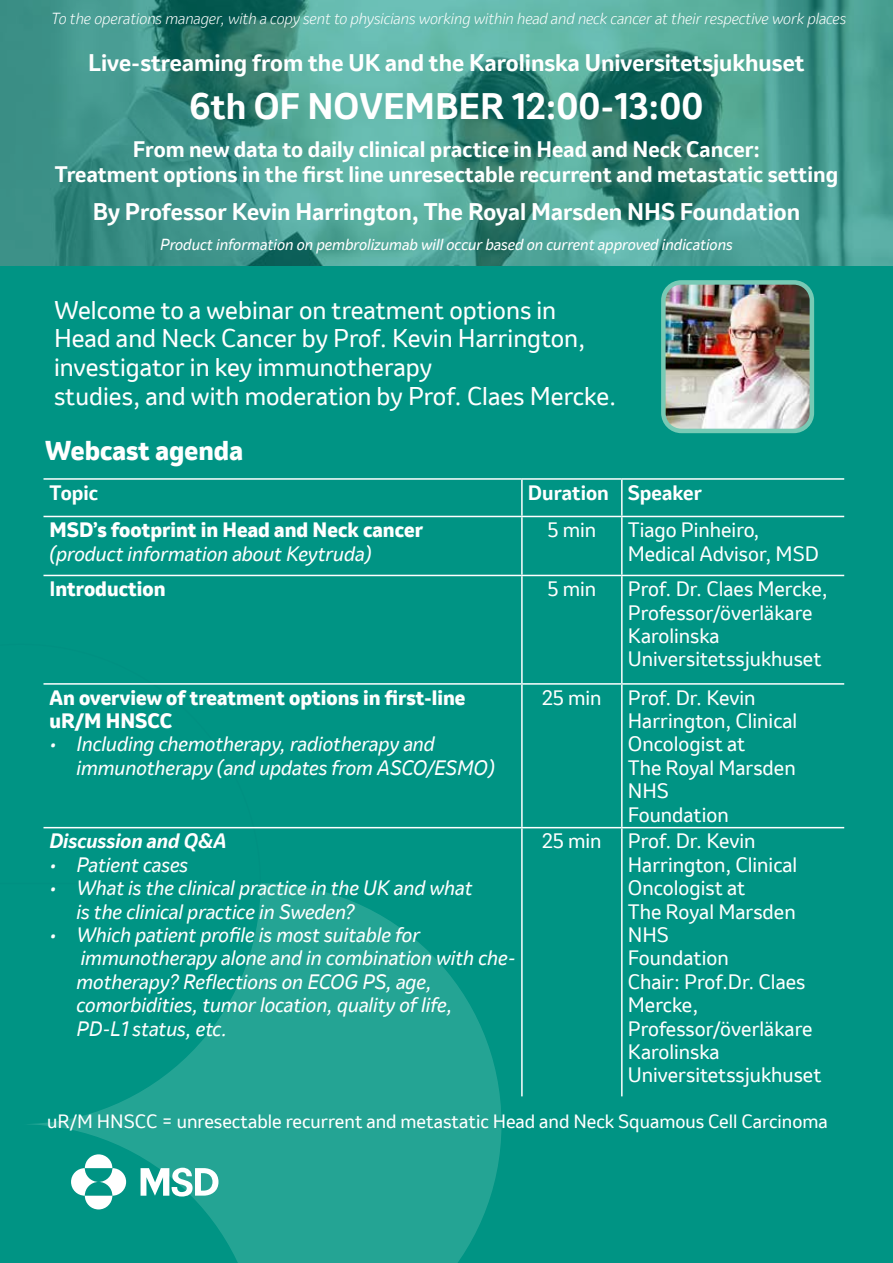
<style>
.page{position:relative;width:893px;height:1263px;background:#fff}
.page>*{position:absolute;margin:0;border:0;box-sizing:border-box;transform-origin:0 0}
.t1{font:700 34.5px "Invention";color:#fff}
.t2{font:800 25.5px "Invention";color:#fff}
.t3{font:24px/28.8px "Invention";color:#fff}
.t4{font:700 22.5px "Invention";color:#fff}
.t5{font:700 21px/25.2px "Invention";color:#fff;text-align:center}
.t6{font:italic 19.5px/23.4px "Invention";color:#fff}
.t7{font:19.5px/23.4px "Invention";color:#fff}
.t8{font:800 19.5px/23.4px "Invention";color:#fff}
.t9{font:700 19.5px "Invention";color:#fff}
.t10{font:italic 700 19.5px "Invention";color:#fff}
.t11{font:18px "Invention";color:#fff}
.t12{font:italic 300 15px "Invention";color:#fff}
.t13{font:italic 15px "Invention";color:#fff}
.s1{font-weight:700}
</style>
<div class="page">
<div style="left:0;top:266px;width:893px;height:997px;background:#009484"></div>
<div style="left:0;top:643px;width:262px;height:242px;background:#009484"></div>
<svg style="left:20px;top:883px;width:481px;height:380px;background:#149d8d"></svg>
<img style="left:663px;top:282px;width:149px;height:149px">
<div style="left:661px;top:280px;width:153px;height:153px;border:4px solid #78cab5;border-radius:18px"></div>
<svg style="left:0;top:0;width:893px;height:266px;background:#45988c"></svg>
<svg style="left:71px;top:1154px;width:55px;height:55px"></svg>
<svg style="left:141px;top:1168px;width:77px;height:29px"></svg>
<hr style="left:44px;top:478px;width:478px;height:2px;background:#fff">
<hr style="left:522px;top:478px;width:100px;height:2px;background:#fff">
<hr style="left:521px;top:480px;width:2px;height:36px;background:#fff">
<hr style="left:622px;top:478px;width:222px;height:2px;background:#fff">
<hr style="left:621px;top:480px;width:2px;height:36px;background:#fff">
<hr style="left:44px;top:516px;width:478px;height:1px;background:#fff">
<hr style="left:522px;top:516px;width:100px;height:1px;background:#fff">
<hr style="left:622px;top:516px;width:222px;height:1px;background:#fff">
<hr style="left:521px;top:517px;width:2px;height:58px;background:#fff">
<hr style="left:621px;top:517px;width:2px;height:58px;background:#fff">
<hr style="left:44px;top:575px;width:478px;height:1px;background:#fff">
<hr style="left:522px;top:575px;width:100px;height:1px;background:#fff">
<hr style="left:521px;top:576px;width:2px;height:107px;background:#fff">
<hr style="left:622px;top:575px;width:222px;height:1px;background:#fff">
<hr style="left:621px;top:576px;width:2px;height:107px;background:#fff">
<hr style="left:44px;top:683px;width:478px;height:2px;background:#fff">
<hr style="left:522px;top:683px;width:100px;height:2px;background:#fff">
<hr style="left:521px;top:685px;width:2px;height:142px;background:#fff">
<hr style="left:622px;top:683px;width:222px;height:2px;background:#fff">
<hr style="left:621px;top:685px;width:2px;height:142px;background:#fff">
<hr style="left:44px;top:827px;width:478px;height:1px;background:#fff">
<hr style="left:522px;top:827px;width:100px;height:1px;background:#fff">
<hr style="left:521px;top:828px;width:2px;height:268px;background:#fff">
<hr style="left:622px;top:827px;width:222px;height:1px;background:#fff">
<hr style="left:621px;top:828px;width:2px;height:268px;background:#fff">
<p class="t12" style="left:51px;top:8px;width:797px">To the operations manager, with a copy sent to physicians working within head and neck cancer at their respective work places</p>
<p class="t4" style="left:88px;top:46px;width:718px">Live-streaming from the UK and the Karolinska Universitetsjukhuset</p>
<h1 class="t1" style="left:190px;top:81px;width:515px">6th OF NOVEMBER 12:00-13:00</h1>
<p class="t5" style="left:55px;top:136px;width:785px">From new data to daily clinical practice in Head and Neck Cancer:<br>Treatment options in the first line unresectable recurrent and metastatic setting</p>
<p class="t4" style="left:93px;top:195px;width:709px">By Professor Kevin Harrington, The Royal Marsden NHS Foundation</p>
<p class="t13" style="left:160px;top:233px;width:574px">Product information on pembrolizumab will occur based on current approved indications</p>
<p class="t3" style="left:54px;top:295px;width:564px">Welcome to a webinar on treatment options in Head and Neck Cancer by Prof. Kevin Harrington, investigator in key immunotherapy<br>studies, and with moderation by Prof. Claes Mercke.</p>
<h2 class="t2" style="left:45px;top:432px;width:200px">Webcast agenda</h2>
<p class="t9" style="left:50px;top:478px;width:50px">Topic</p>
<p class="t9" style="left:528px;top:478px;width:176px">Duration Speaker</p>
<p class="t8" style="left:50px;top:518px;width:375px">MSD’s footprint in Head and Neck cancer</p>
<p class="t6" style="left:50px;top:542px;width:323px">(product information about Keytruda)</p>
<p class="t7" style="left:547px;top:518px;width:50px">5 min</p>
<p class="t7" style="left:628px;top:518px;width:193px">Tiago Pinheiro,<br>Medical Advisor, MSD</p>
<p class="t8" style="left:49px;top:577px;width:118px"><span class="s1">I</span>ntroduction</p>
<p class="t7" style="left:547px;top:577px;width:50px">5 min</p>
<p class="t7" style="left:628px;top:577px;width:202px">Prof. Dr. Claes Mercke,<br>Professor/överläkare<br>Karolinska<br>Universitetssjukhuset</p>
<p class="t8" style="left:49px;top:686px;width:418px">An overview of treatment options in first-line uR/M HNSCC</p>
<p class="t6" style="left:76px;top:732px;width:420px;text-indent:-27px">• Including chemotherapy, radiotherapy and immunotherapy (and updates from ASCO/ESMO)</p>
<p class="t7" style="left:542px;top:686px;width:61px">25 min</p>
<p class="t7" style="left:628px;top:686px;width:171px">Prof. Dr. Kevin<br>Harrington, Clinical<br>Oncologist at<br>The Royal Marsden<br>NHS<br>Foundation</p>
<p class="t10" style="left:49px;top:827px;width:179px">Discussion and Q&amp;A</p>
<p class="t6" style="left:49px;top:853px;width:140px">• Patient cases</p>
<p class="t6" style="left:76px;top:876px;width:397px;text-indent:-27px">• What is the clinical practice in the UK and what is the clinical practice in Sweden?</p>
<p class="t6" style="left:76px;top:923px;width:440px;text-indent:-27px">• Which patient profile is most suitable for immunotherapy alone and in combination with che&shy;motherapy? Reflections on ECOG PS, age, comorbidities, tumor location, quality of life,<br>PD-L1 status, etc.</p>
<p class="t7" style="left:542px;top:829px;width:61px">25 min</p>
<p class="t7" style="left:628px;top:829px;width:195px">Prof. Dr. Kevin<br>Harrington, Clinical<br>Oncologist at<br>The Royal Marsden<br>NHS<br>Foundation<br>Chair: Prof.Dr. Claes<br>Mercke,<br>Professor/överläkare<br>Karolinska<br>Universitetssjukhuset</p>
<p class="t11" style="left:47px;top:1109px;width:782px">uR/M HNSCC = unresectable recurrent and metastatic Head and Neck Squamous Cell Carcinoma</p>
</div>
